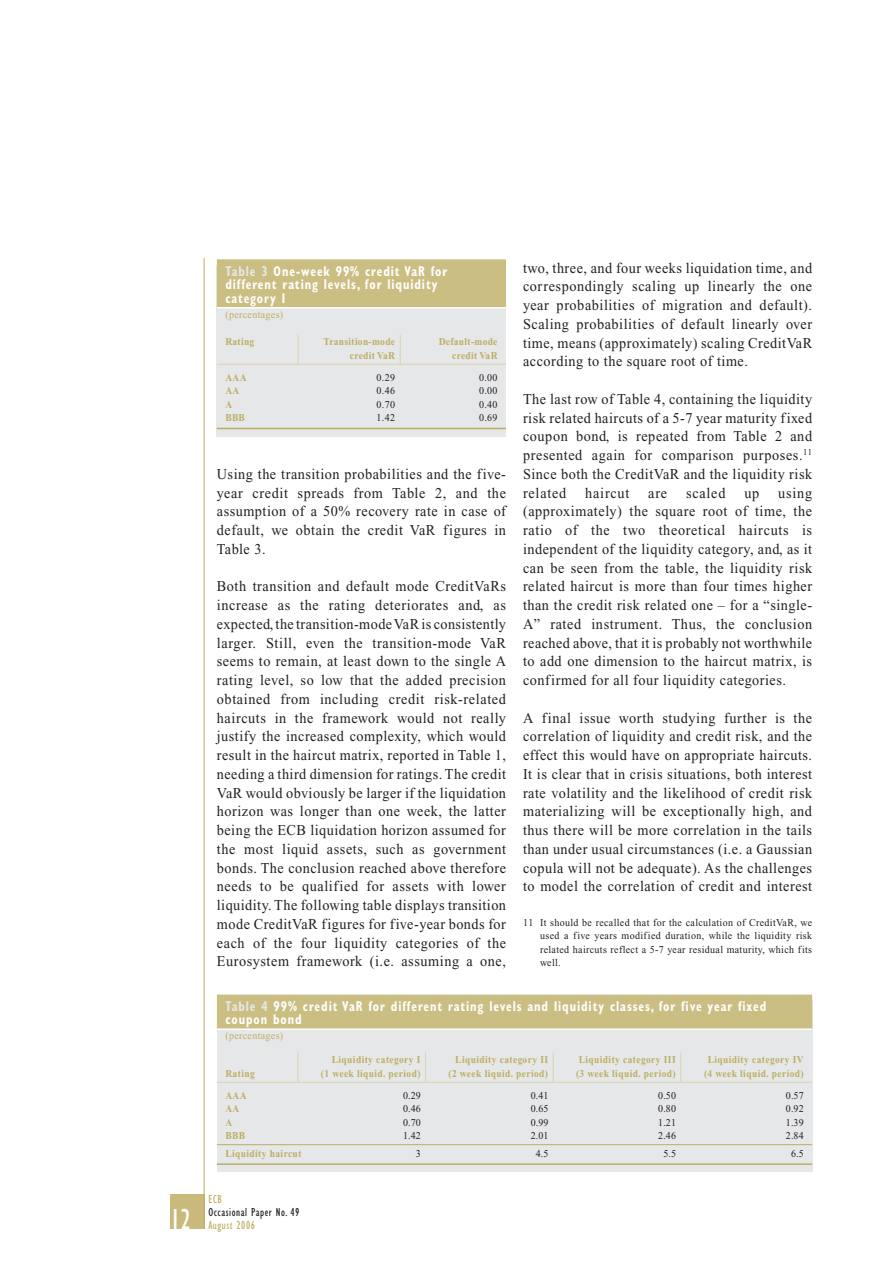
<style>
.page{position:relative;width:893px;height:1263px;background:#fff}
.page>*{position:absolute;margin:0;border:0;box-sizing:border-box;transform-origin:0 0}
.t1{font:condensed 30px "Gill Sans";color:#fff;scale:.95 1}
.t2{font:15px/18.8px "Times New Roman";letter-spacing:.035em;color:#231f20;text-align:justify;scale:.95 1}
.t3{font:15px "Times New Roman";letter-spacing:.055em;color:#231f20;scale:.95 1}
.t4{font:700 condensed 14.25px/13.5px "Gill Sans";letter-spacing:.075em;color:#fff;scale:.85 1}
.t5{font:condensed 12px "Gill Sans";letter-spacing:.05em;color:#231f20;scale:.95 1}
.t6{font:condensed 12px "Gill Sans";letter-spacing:.05em;color:#bdad61;scale:.95 1}
.t7{font:10.5px/13.5px "Times New Roman";letter-spacing:.035em;color:#231f20;text-align:justify;scale:.95 1}
.t8{font:700 10.5px "Times New Roman";letter-spacing:.045em;color:#bdad61;scale:.9 1}
.t9{font:10.5px "Times New Roman";letter-spacing:.035em;color:#bdad61;scale:.95 1}
.s1{color:#e6e7e8}
</style>
<div class="page">
<div style="left:170px;top:1195px;width:34px;height:34px;background:#c9ba7c"></div>
<hr style="left:204px;top:258px;width:1px;height:971px;background:#bdad61">
<div style="left:217px;top:265px;width:289px;height:172px;background:#e6e7e8"></div>
<div style="left:217px;top:259px;width:289px;height:49px;background:#cbbe83"></div>
<hr style="left:217px;top:307px;width:289px;height:2px;background:#fff">
<hr style="left:217px;top:364px;width:289px;height:1px;background:#ddd3af">
<hr style="left:217px;top:428px;width:289px;height:1px;background:#bdad61">
<hr style="left:400px;top:335px;width:1px;height:30px;background:#ddd3af">
<hr style="left:298px;top:335px;width:1px;height:30px;background:#ddd3af">
<div style="left:217px;top:1000px;width:595px;height:171px;background:#e6e7e8"></div>
<div style="left:217px;top:994px;width:595px;height:36px;background:#cbbe83"></div>
<hr style="left:217px;top:1028px;width:595px;height:2px;background:#fff">
<hr style="left:217px;top:1082px;width:595px;height:1px;background:#ddd3af">
<hr style="left:217px;top:1144px;width:595px;height:1px;background:#bdad61">
<hr style="left:217px;top:1163px;width:595px;height:2px;background:#bdad61">
<hr style="left:680px;top:1052px;width:1px;height:30px;background:#ddd3af">
<hr style="left:553px;top:1052px;width:1px;height:30px;background:#ddd3af">
<hr style="left:425px;top:1052px;width:1px;height:30px;background:#ddd3af">
<hr style="left:298px;top:1052px;width:1px;height:30px;background:#ddd3af">
<h1 class="t1" style="left:170px;top:1208px;width:23px">12</h1>
<p class="t4" style="left:225px;top:266px;width:262px"><span class="s1">Table 3</span> One-week 99% credit VaR for different rating levels, for liquidity category I</p>
<p class="t9" style="left:225px;top:310px;width:62px">(percentages)</p>
<p class="t8" style="left:225px;top:338px;width:34px">Rating</p>
<p class="t8" style="left:324px;top:338px;width:81px">Transition-mode</p>
<p class="t8" style="left:439px;top:338px;width:67px">Default-mode</p>
<p class="t8" style="left:350px;top:352px;width:52px">credit VaR</p>
<p class="t8" style="left:452px;top:352px;width:52px">credit VaR</p>
<p class="t8" style="left:225px;top:374px;width:25px">AAA</p>
<p class="t7" style="left:377px;top:372px;width:21px">0.29</p>
<p class="t7" style="left:479px;top:372px;width:21px">0.00</p>
<p class="t8" style="left:225px;top:387px;width:17px">AA</p>
<p class="t7" style="left:377px;top:385px;width:21px">0.46</p>
<p class="t7" style="left:479px;top:385px;width:21px">0.00</p>
<p class="t8" style="left:225px;top:401px;width:9px">A</p>
<p class="t7" style="left:377px;top:399px;width:21px">0.70</p>
<p class="t7" style="left:479px;top:399px;width:21px">0.40</p>
<p class="t8" style="left:225px;top:414px;width:23px">BBB</p>
<p class="t7" style="left:377px;top:412px;width:21px">1.42</p>
<p class="t7" style="left:479px;top:412px;width:21px">0.69</p>
<p class="t2" style="left:217px;top:466px;width:306px">Using the transition probabilities and the five&shy;year credit spreads from Table 2, and the assumption of a 50% recovery rate in case of default, we obtain the credit VaR figures in Table 3.</p>
<p class="t2" style="left:217px;top:578px;width:306px">Both transition and default mode CreditVaRs increase as the rating deteriorates and, as expected, the transition-mode VaR is consistently larger. Still, even the transition-mode VaR seems to remain, at least down to the single A rating level, so low that the added precision obtained from including credit risk-related haircuts in the framework would not really justify the increased complexity, which would result in the haircut matrix, reported in Table 1, needing a third dimension for ratings. The credit VaR would obviously be larger if the liquidation horizon was longer than one week, the latter being the ECB liquidation horizon assumed for the most liquid assets, such as government bonds. The conclusion reached above therefore needs to be qualified for assets with lower liquidity. The following table displays transition mode CreditVaR figures for five-year bonds for each of the four liquidity categories of the Eurosystem framework (i.e. assuming a one,</p>
<p class="t2" style="left:523px;top:260px;width:306px">two, three, and four weeks liquidation time, and correspondingly scaling up linearly the one year probabilities of migration and default).<br>Scaling probabilities of default linearly over time, means (approximately) scaling CreditVaR according to the square root of time.</p>
<p class="t2" style="left:523px;top:391px;width:306px">The last row of Table 4, containing the liquidity risk related haircuts of a 5-7 year maturity fixed coupon bond, is repeated from Table 2 and presented again for comparison purposes.<sup>11<br></sup>Since both the CreditVaR and the liquidity risk related</p>
<p class="t2" style="left:523px;top:485px;width:306px;text-indent:255px">using (approximately) the square root of time, the ratio of the two theoretical haircuts is independent of the liquidity category, and, as it can be seen from the table, the liquidity risk related haircut is more than four times higher than the credit risk related one – for a “single-A” rated instrument. Thus, the conclusion reached above, that it is probably not worthwhile to add one dimension to the haircut matrix, is confirmed for all four liquidity categories.</p>
<p class="t2" style="left:523px;top:710px;width:306px">A final issue worth studying further is the correlation of liquidity and credit risk, and the effect this would have on appropriate haircuts.<br>It is clear that in crisis situations, both interest rate volatility and the likelihood of credit risk materializing will be exceptionally high, and thus there will be more correlation in the tails than under usual circumstances (i.e. a Gaussian copula will not be adequate). As the challenges to model the correlation of credit and interest</p>
<p class="t7" style="left:540px;top:916px;width:288px;text-indent:-17px">11 It should be recalled that for the calculation of CreditVaR, we used a five years modified duration, while the liquidity risk related haircuts reflect a 5-7 year residual maturity, which fits well.</p>
<p class="t3" style="left:585px;top:487px;width:48px">haircut</p>
<p class="t2" style="left:648px;top:485px;width:21px">are</p>
<p class="t2" style="left:686px;top:485px;width:43px">scaled</p>
<p class="t2" style="left:744px;top:485px;width:17px">up</p>
<p class="t4" style="left:225px;top:1001px;width:638px"><span class="s1">Table 4</span> 99% credit VaR for different rating levels and liquidity classes, for five year fixed coupon bond</p>
<p class="t9" style="left:225px;top:1032px;width:62px">(percentages)</p>
<p class="t8" style="left:332px;top:1056px;width:100px">Liquidity category I</p>
<p class="t8" style="left:455px;top:1056px;width:105px">Liquidity category II</p>
<p class="t8" style="left:579px;top:1056px;width:109px">Liquidity category III</p>
<p class="t8" style="left:708px;top:1056px;width:108px">Liquidity category IV</p>
<p class="t8" style="left:225px;top:1070px;width:34px">Rating</p>
<p class="t8" style="left:321px;top:1070px;width:112px">(1 week liquid. period)</p>
<p class="t8" style="left:448px;top:1070px;width:112px">(2 week liquid. period)</p>
<p class="t8" style="left:576px;top:1070px;width:112px">(3 week liquid. period)</p>
<p class="t8" style="left:704px;top:1070px;width:112px">(4 week liquid. period)</p>
<p class="t8" style="left:225px;top:1092px;width:25px">AAA</p>
<p class="t7" style="left:403px;top:1089px;width:20px">0.29</p>
<p class="t7" style="left:531px;top:1089px;width:20px">0.41</p>
<p class="t7" style="left:658px;top:1089px;width:20px">0.50</p>
<p class="t7" style="left:786px;top:1089px;width:20px">0.57</p>
<p class="t8" style="left:225px;top:1105px;width:17px">AA</p>
<p class="t7" style="left:403px;top:1103px;width:20px">0.46</p>
<p class="t7" style="left:531px;top:1103px;width:20px">0.65</p>
<p class="t7" style="left:658px;top:1103px;width:20px">0.80</p>
<p class="t7" style="left:786px;top:1103px;width:20px">0.92</p>
<p class="t8" style="left:225px;top:1119px;width:9px">A</p>
<p class="t7" style="left:403px;top:1116px;width:20px">0.70</p>
<p class="t7" style="left:531px;top:1116px;width:20px">0.99</p>
<p class="t7" style="left:658px;top:1116px;width:20px">1.21</p>
<p class="t7" style="left:786px;top:1116px;width:20px">1.39</p>
<p class="t8" style="left:225px;top:1132px;width:23px">BBB</p>
<p class="t7" style="left:403px;top:1130px;width:20px">1.42</p>
<p class="t7" style="left:531px;top:1130px;width:20px">2.01</p>
<p class="t7" style="left:658px;top:1130px;width:20px">2.46</p>
<p class="t7" style="left:786px;top:1130px;width:20px">2.84</p>
<p class="t8" style="left:225px;top:1150px;width:86px">Liquidity haircut</p>
<p class="t7" style="left:416px;top:1148px;width:7px">3</p>
<p class="t7" style="left:536px;top:1148px;width:15px">4.5</p>
<p class="t7" style="left:663px;top:1148px;width:15px">5.5</p>
<p class="t7" style="left:791px;top:1148px;width:15px">6.5</p>
<p class="t6" style="left:208px;top:1195px;width:16px">ECB</p>
<p class="t5" style="left:208px;top:1208px;width:97px">Occasional Paper No. 49</p>
<p class="t6" style="left:208px;top:1220px;width:51px">August 2006</p>
</div>
